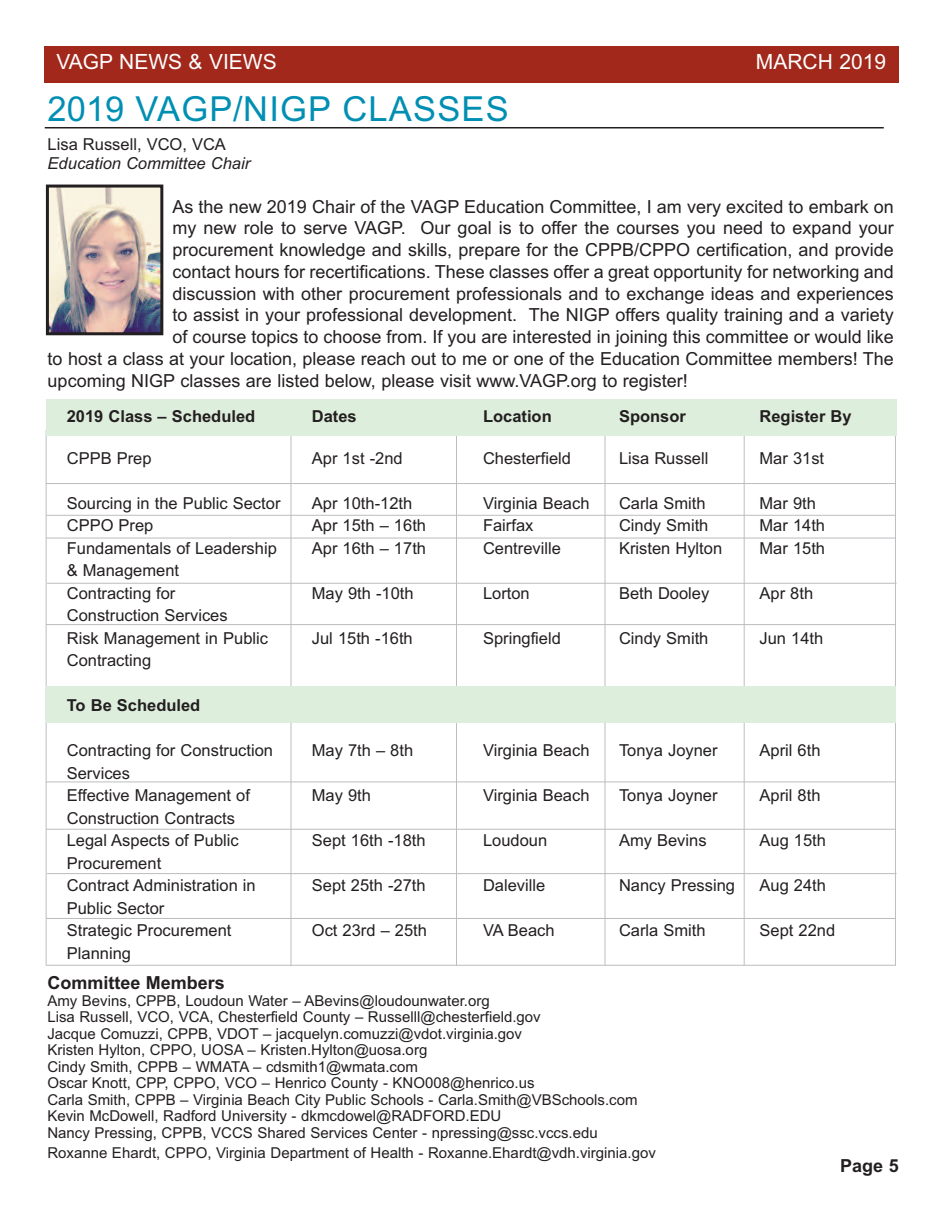
<style>
.page{position:relative;width:945px;height:1215px;background:#fff}
.page>*{position:absolute;margin:0;border:0;box-sizing:border-box;transform-origin:0 0}
.t1{font:34.5px "Arial";letter-spacing:.035em;color:#008fb3}
.t2{font:21px "Arial";color:#fff}
.t3{font:18px "Arial";color:#231f20}
.t4{font:700 18px "Arial";color:#231f20}
.t5{font:16.5px/22.5px "Arial";color:#231f20}
.t6{font:700 16.5px "Arial";color:#231f20}
.t7{font:italic 16.5px "Arial";color:#231f20}
.t8{font:15px/16.5px "Arial";color:#231f20}
</style>
<div class="page">
<hr style="left:46px;top:430px;width:1px;height:535px;background:#bcbdc0">
<hr style="left:895px;top:426px;width:1px;height:540px;background:#bcbdc0">
<hr style="left:744px;top:430px;width:1px;height:535px;background:#bcbdc0">
<hr style="left:456px;top:426px;width:1px;height:540px;background:#bcbdc0">
<hr style="left:605px;top:426px;width:1px;height:539px;background:#bcbdc0">
<hr style="left:291px;top:426px;width:1px;height:540px;background:#bcbdc0">
<div style="left:46px;top:687px;width:849px;height:36px;background:#deeedc"></div>
<img style="left:50px;top:189px;width:109px;height:142px">
<div style="left:46px;top:185px;width:117px;height:150px;border:3px solid #231f20"></div>
<hr style="left:45px;top:127px;width:839px;height:1px;background:#231f20">
<div style="left:46px;top:400px;width:851px;height:36px;background:#deeedc"></div>
<hr style="left:46px;top:483px;width:849px;height:1px;background:#bcbdc0">
<hr style="left:46px;top:515px;width:850px;height:1px;background:#bcbdc0">
<hr style="left:46px;top:538px;width:850px;height:1px;background:#bcbdc0">
<hr style="left:47px;top:583px;width:850px;height:1px;background:#bcbdc0">
<hr style="left:46px;top:624px;width:849px;height:1px;background:#bcbdc0">
<hr style="left:46px;top:782px;width:849px;height:1px;background:#bcbdc0">
<hr style="left:46px;top:829px;width:850px;height:1px;background:#bcbdc0">
<hr style="left:47px;top:873px;width:850px;height:1px;background:#bcbdc0">
<hr style="left:46px;top:918px;width:850px;height:1px;background:#bcbdc0">
<hr style="left:46px;top:965px;width:849px;height:1px;background:#bcbdc0">
<div style="left:44px;top:46px;width:854px;height:36px;background:#a1281b"></div>
<p class="t2" style="left:56px;top:50px;width:222px">VAGP NEWS &amp; VIEWS</p>
<p class="t2" style="left:756px;top:50px;width:132px">MARCH 2019</p>
<h1 class="t1" style="left:48px;top:89px;width:463px">2019 VAGP/NIGP CLASSES</h1>
<p class="t5" style="left:48px;top:133px;width:180px">Lisa Russell, VCO, VCA</p>
<p class="t7" style="left:48px;top:154px;width:204px">Education Committee Chair</p>
<p class="t3" style="left:172px;top:196px;width:723px">As the new 2019 Chair of the VAGP Education Committee, I am very excited to embark on</p>
<p class="t3" style="left:172px;top:218px;width:723px">my new role to serve VAGP. Our goal is to offer the courses you need to expand your</p>
<p class="t3" style="left:172px;top:239px;width:723px">procurement knowledge and skills, prepare for the CPPB/CPPO certification, and provide</p>
<p class="t3" style="left:172px;top:261px;width:723px">contact hours for recertifications. These classes offer a great opportunity for networking and</p>
<p class="t3" style="left:172px;top:283px;width:723px">discussion with other procurement professionals and to exchange ideas and experiences</p>
<p class="t3" style="left:172px;top:305px;width:723px">to assist in your professional development. The NIGP offers quality training and a variety</p>
<p class="t3" style="left:172px;top:326px;width:723px">of course topics to choose from. If you are interested in joining this committee or would like</p>
<p class="t3" style="left:48px;top:348px;width:848px">to host a class at your location, please reach out to me or one of the Education Committee members! The</p>
<p class="t3" style="left:48px;top:370px;width:642px">upcoming NIGP classes are listed below, please visit www.VAGP.org to register!</p>
<p class="t6" style="left:67px;top:406px;width:190px">2019 Class – Scheduled</p>
<p class="t5" style="left:67px;top:447px;width:86px">CPPB Prep</p>
<p class="t5" style="left:67px;top:492px;width:215px">Sourcing in the Public Sector<br>CPPO Prep<br>Fundamentals of Leadership &amp; Management<br>Contracting for<br>Construction Services<br>Risk Management in Public<br>Contracting</p>
<p class="t6" style="left:67px;top:696px;width:135px">To Be Scheduled</p>
<p class="t5" style="left:67px;top:739px;width:208px">Contracting for Construction<br>Services<br>Effective Management of<br>Construction Contracts<br>Legal Aspects of Public<br>Procurement<br>Contract Administration in<br>Public Sector<br>Strategic Procurement<br>Planning</p>
<p class="t6" style="left:619px;top:406px;width:68px">Sponsor</p>
<p class="t5" style="left:619px;top:447px;width:91px">Lisa Russell</p>
<p class="t5" style="left:619px;top:492px;width:105px">Carla Smith<br>Cindy Smith<br>Kristen Hylton</p>
<p class="t5" style="left:619px;top:582px;width:92px">Beth Dooley</p>
<p class="t5" style="left:619px;top:627px;width:91px">Cindy Smith</p>
<p class="t6" style="left:312px;top:406px;width:46px">Dates</p>
<p class="t5" style="left:312px;top:447px;width:92px">Apr 1st -2nd</p>
<p class="t5" style="left:312px;top:492px;width:116px">Apr 10th-12th<br>Apr 15th – 16th<br>Apr 16th – 17th</p>
<p class="t5" style="left:312px;top:582px;width:103px">May 9th -10th</p>
<p class="t5" style="left:312px;top:627px;width:102px">Jul 15th -16th</p>
<p class="t6" style="left:760px;top:406px;width:94px">Register By</p>
<p class="t5" style="left:760px;top:447px;width:66px">Mar 31st</p>
<p class="t5" style="left:760px;top:492px;width:67px">Mar 9th<br>Mar 14th<br>Mar 15th</p>
<p class="t5" style="left:760px;top:582px;width:55px">Apr 8th</p>
<p class="t5" style="left:760px;top:627px;width:65px">Jun 14th</p>
<p class="t6" style="left:483px;top:406px;width:70px">Location</p>
<p class="t5" style="left:483px;top:447px;width:90px">Chesterfield</p>
<p class="t5" style="left:483px;top:492px;width:108px">Virginia Beach<br>Fairfax<br>Centreville</p>
<p class="t5" style="left:483px;top:582px;width:48px">Lorton</p>
<p class="t5" style="left:483px;top:627px;width:79px">Springfield</p>
<p class="t5" style="left:312px;top:739px;width:103px">May 7th – 8th</p>
<p class="t5" style="left:312px;top:784px;width:61px">May 9th</p>
<p class="t5" style="left:312px;top:829px;width:115px">Sept 16th -18th</p>
<p class="t5" style="left:312px;top:874px;width:115px">Sept 25th -27th</p>
<p class="t5" style="left:312px;top:919px;width:117px">Oct 23rd – 25th</p>
<p class="t5" style="left:760px;top:739px;width:62px">April 6th</p>
<p class="t5" style="left:760px;top:784px;width:62px">April 8th</p>
<p class="t5" style="left:760px;top:829px;width:68px">Aug 15th</p>
<p class="t5" style="left:760px;top:874px;width:68px">Aug 24th</p>
<p class="t5" style="left:760px;top:919px;width:77px">Sept 22nd</p>
<p class="t5" style="left:619px;top:739px;width:100px">Tonya Joyner</p>
<p class="t5" style="left:619px;top:784px;width:100px">Tonya Joyner</p>
<p class="t5" style="left:619px;top:829px;width:89px">Amy Bevins</p>
<p class="t5" style="left:619px;top:874px;width:118px">Nancy Pressing</p>
<p class="t5" style="left:619px;top:919px;width:88px">Carla Smith</p>
<p class="t5" style="left:483px;top:739px;width:108px">Virginia Beach</p>
<p class="t5" style="left:483px;top:784px;width:108px">Virginia Beach</p>
<p class="t5" style="left:483px;top:829px;width:66px">Loudoun</p>
<p class="t5" style="left:483px;top:874px;width:64px">Daleville</p>
<p class="t5" style="left:483px;top:919px;width:73px">VA Beach</p>
<p class="t4" style="left:47px;top:972px;width:179px">Committee Members</p>
<p class="t8" style="left:47px;top:992px;width:592px">Amy Bevins, CPPB, Loudoun Water – ABevins@loudounwater.org<br>Lisa Russell, VCO, VCA, Chesterfield County – Russelll@chesterfield.gov<br>Jacque Comuzzi, CPPB, VDOT – jacquelyn.comuzzi@vdot.virginia.gov<br>Kristen Hylton, CPPO, UOSA – Kristen.Hylton@uosa.org<br>Cindy Smith, CPPB – WMATA – cdsmith1@wmata.com<br>Oscar Knott, CPP, CPPO, VCO – Henrico County - KNO008@henrico.us<br>Carla Smith, CPPB – Virginia Beach City Public Schools - Carla.Smith@VBSchools.com Kevin McDowell, Radford University - dkmcdowel@RADFORD.EDU<br>Nancy Pressing, CPPB, VCCS Shared Services Center - npressing@ssc.vccs.edu</p>
<p class="t8" style="left:47px;top:1144px;width:610px">Roxanne Ehardt, CPPO, Virginia Department of Health - Roxanne.Ehardt@vdh.virginia.gov</p>
<p class="t4" style="left:840px;top:1155px;width:60px">Page 5</p>
</div>
